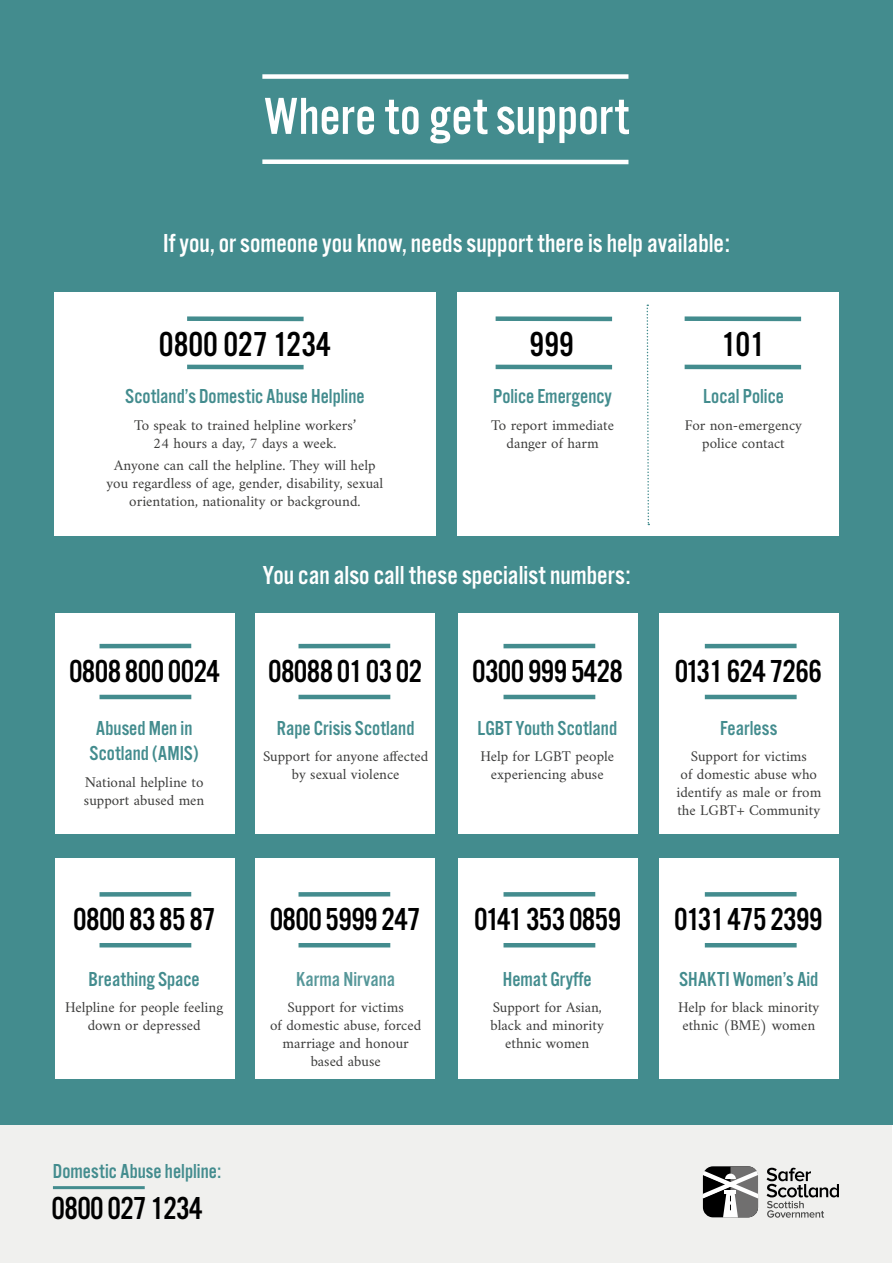
<style>
.page{position:relative;width:893px;height:1263px;background:#fff}
.page>*{position:absolute;margin:0;border:0;box-sizing:border-box;transform-origin:0 0}
.t1{font:54px "Alternate Got No 3 D";color:#fff}
.t2{font:36px "Alternate Got No 3 D";color:#000}
.t3{font:33px "Alternate Got No 3 D";letter-spacing:-.02em;color:#000}
.t4{font:27px "Alternate Got No 3 D";color:#fff}
.t5{font:21px/25.2px "Alternate Got No 3 D";color:#438c8e;text-align:center}
.t6{font:21px "Alternate Got No 3 D";color:#569799}
.t7{font:15px/18px "Amiri";color:#3c3c3b;text-align:center}
</style>
<div class="page">
<div style="left:1px;top:252px;width:891px;height:1011px;background:#f0f0ee"></div>
<div style="left:0;top:0;width:892px;height:1125px;background:#438c8e"></div>
<svg style="left:767px;top:1168px;width:72px;height:50px"></svg>
<svg style="left:703px;top:1166px;width:55px;height:51px;background:#787878"></svg>
<div style="left:262px;top:74px;width:366px;height:5px;background:#fff"></div>
<div style="left:262px;top:159px;width:366px;height:5px;background:#fff"></div>
<div style="left:55px;top:292px;width:381px;height:244px;background:#fff"></div>
<div style="left:55px;top:613px;width:179px;height:220px;background:#fff"></div>
<div style="left:256px;top:613px;width:179px;height:220px;background:#fff"></div>
<div style="left:458px;top:613px;width:179px;height:220px;background:#fff"></div>
<div style="left:659px;top:613px;width:180px;height:220px;background:#fff"></div>
<div style="left:55px;top:858px;width:179px;height:221px;background:#fff"></div>
<div style="left:256px;top:858px;width:179px;height:221px;background:#fff"></div>
<div style="left:458px;top:858px;width:179px;height:221px;background:#fff"></div>
<div style="left:659px;top:858px;width:180px;height:221px;background:#fff"></div>
<div style="left:457px;top:292px;width:382px;height:244px;background:#fff"></div>
<div style="left:187px;top:316px;width:117px;height:5px;background:#438c8e"></div>
<div style="left:496px;top:316px;width:116px;height:5px;background:#438c8e"></div>
<div style="left:685px;top:316px;width:116px;height:5px;background:#438c8e"></div>
<hr style="left:187px;top:365px;width:117px;height:4px;background:#438c8e">
<hr style="left:496px;top:365px;width:116px;height:4px;background:#438c8e">
<hr style="left:685px;top:365px;width:116px;height:4px;background:#438c8e">
<svg style="left:646px;top:305px;width:4px;height:220px"></svg>
<hr style="left:100px;top:644px;width:91px;height:4px;background:#438c8e">
<hr style="left:298px;top:644px;width:92px;height:4px;background:#438c8e">
<hr style="left:503px;top:644px;width:92px;height:4px;background:#438c8e">
<hr style="left:705px;top:644px;width:91px;height:4px;background:#438c8e">
<div style="left:100px;top:892px;width:91px;height:5px;background:#438c8e"></div>
<div style="left:298px;top:892px;width:92px;height:5px;background:#438c8e"></div>
<div style="left:503px;top:892px;width:92px;height:5px;background:#438c8e"></div>
<div style="left:705px;top:892px;width:91px;height:5px;background:#438c8e"></div>
<hr style="left:100px;top:695px;width:91px;height:4px;background:#438c8e">
<hr style="left:298px;top:695px;width:92px;height:4px;background:#438c8e">
<hr style="left:503px;top:695px;width:92px;height:4px;background:#438c8e">
<hr style="left:705px;top:695px;width:92px;height:4px;background:#438c8e">
<hr style="left:100px;top:943px;width:91px;height:4px;background:#438c8e">
<hr style="left:298px;top:943px;width:92px;height:4px;background:#438c8e">
<hr style="left:503px;top:943px;width:92px;height:4px;background:#438c8e">
<hr style="left:705px;top:943px;width:92px;height:4px;background:#438c8e">
<hr style="left:53px;top:1186px;width:92px;height:3px;background:#438c8e">
<h1 class="t1" style="left:264px;top:87px;width:367px">Where to get support</h1>
<h3 class="t4" style="left:163px;top:229px;width:568px">If you, or someone you know, needs support there is help available:</h3>
<h2 class="t2" style="left:159px;top:325px;width:173px">0800 027 1234</h2>
<h2 class="t2" style="left:530px;top:325px;width:46px">999</h2>
<h2 class="t2" style="left:721px;top:325px;width:45px">101</h2>
<h3 class="t5" style="left:125px;top:384px;width:241px">Scotland’s Domestic Abuse Helpline</h3>
<p class="t7" style="left:134px;top:415px;width:223px">To speak to trained helpline workers’<br>24 hours a day, 7 days a week.</p>
<p class="t7" style="left:107px;top:456px;width:278px">Anyone can call the helpline. They will help you regardless of age, gender, disability, sexual orientation, nationality or background.</p>
<h3 class="t5" style="left:493px;top:384px;width:120px">Police Emergency</h3>
<p class="t7" style="left:491px;top:415px;width:124px">To report immediate danger of harm</p>
<h3 class="t5" style="left:703px;top:384px;width:82px">Local Police</h3>
<p class="t7" style="left:685px;top:415px;width:119px">For non-emergency police contact</p>
<h3 class="t4" style="left:262px;top:560px;width:370px">You can also call these specialist numbers:</h3>
<h3 class="t3" style="left:69px;top:654px;width:153px">0808 800 0024</h3>
<h3 class="t3" style="left:268px;top:654px;width:156px">08088 01 03 02</h3>
<h3 class="t3" style="left:472px;top:654px;width:153px">0300 999 5428</h3>
<h3 class="t3" style="left:675px;top:654px;width:149px">0131 624 7266</h3>
<h3 class="t5" style="left:90px;top:716px;width:111px">Abused Men in<br>Scotland (AMIS)</h3>
<p class="t7" style="left:84px;top:772px;width:122px;text-align:left">National helpline to support abused men</p>
<h3 class="t5" style="left:277px;top:716px;width:139px">Rape Crisis Scotland</h3>
<p class="t7" style="left:263px;top:747px;width:167px">Support for anyone affected by sexual violence</p>
<h3 class="t5" style="left:477px;top:716px;width:141px">LGBT Youth Scotland</h3>
<p class="t7" style="left:480px;top:747px;width:135px">Help for LGBT people experiencing abuse</p>
<h3 class="t5" style="left:720px;top:716px;width:59px">Fearless</h3>
<p class="t7" style="left:676px;top:747px;width:146px">Support for victims<br>of domestic abuse who identify as male or from the LGBT+ Community</p>
<h3 class="t3" style="left:73px;top:901px;width:144px">0800 83 85 87</h3>
<h3 class="t3" style="left:270px;top:901px;width:153px">0800 5999 247</h3>
<h3 class="t3" style="left:474px;top:901px;width:149px">0141 353 0859</h3>
<h3 class="t3" style="left:674px;top:901px;width:150px">0131 475 2399</h3>
<h3 class="t5" style="left:89px;top:967px;width:113px">Breathing Space</h3>
<p class="t7" style="left:65px;top:998px;width:160px">Helpline for people feeling down or depressed</p>
<h3 class="t6" style="left:296px;top:968px;width:101px">Karma Nirvana</h3>
<p class="t7" style="left:270px;top:998px;width:153px">Support for victims<br>of domestic abuse, forced marriage and honour based abuse</p>
<h3 class="t5" style="left:503px;top:967px;width:90px">Hemat Gryffe</h3>
<p class="t7" style="left:491px;top:998px;width:115px">Support for Asian, black and minority ethnic women</p>
<h3 class="t5" style="left:679px;top:967px;width:141px">SHAKTI Women’s Aid</h3>
<p class="t7" style="left:678px;top:998px;width:143px;text-align:left">Help for black minority ethnic (BME) women</p>
<h3 class="t5" style="left:53px;top:1159px;width:170px">Domestic Abuse helpline:</h3>
<h3 class="t3" style="left:52px;top:1190px;width:153px">0800 027 1234</h3>
</div>
